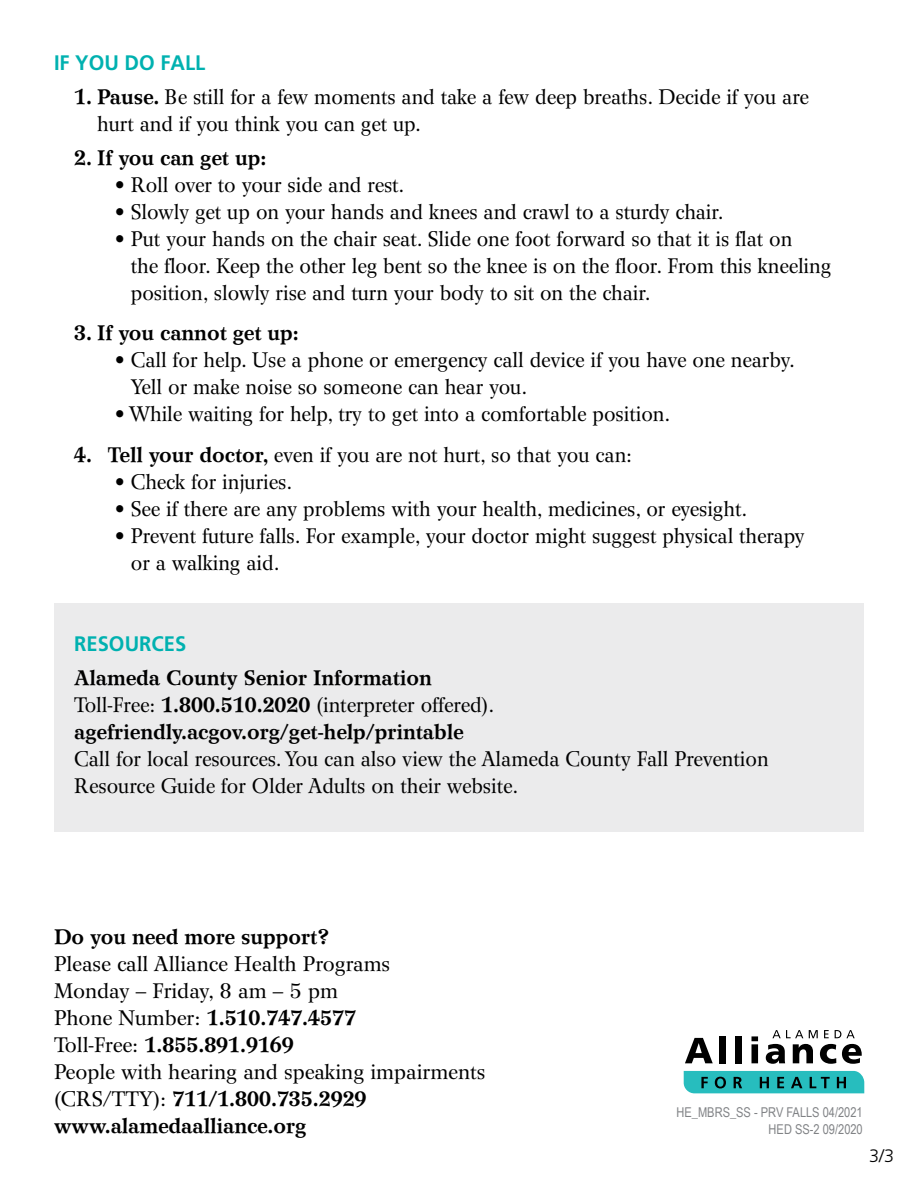
<style>
.page{position:relative;width:918px;height:1188px;background:#fff}
.page>*{position:absolute;margin:0;border:0;box-sizing:border-box;transform-origin:0 0}
.t1{font:21px/27px "Wilke";color:#000;scale:.96 1}
.t2{font:21px/27px "Wilke LT Std";color:#000;scale:.96 1}
.t3{font:700 21px/27px "Wilke LT";color:#000;scale:.96 1}
.t4{font:21px/27px "Wilke";color:#000}
.t5{font:700 21px "Frutiger";color:#00b1b0;scale:.96 1}
.t6{font:300 18px "Frutiger";color:#000}
.t7{font:13.5px/16.5px "Arial Narrow";color:#808285;text-align:right}
.s1{font-family:"Wilke LT";font-weight:700}
.s2{font-family:"Wilke";font-weight:400}
</style>
<div class="page">
<div style="left:54px;top:603px;width:810px;height:229px;background:#ebebec"></div>
<svg style="left:685px;top:1038px;width:28px;height:25px"></svg>
<div style="left:720px;top:1036px;width:6px;height:27px;background:#000"></div>
<div style="left:736px;top:1036px;width:6px;height:27px;background:#000"></div>
<svg style="left:752px;top:1036px;width:6px;height:27px"></svg>
<svg style="left:766px;top:1044px;width:19px;height:20px"></svg>
<svg style="left:793px;top:1044px;width:20px;height:19px"></svg>
<svg style="left:820px;top:1044px;width:16px;height:20px"></svg>
<svg style="left:842px;top:1044px;width:20px;height:20px"></svg>
<svg style="left:684px;top:1071px;width:180px;height:22px;background:#24a7a8"></svg>
<svg style="left:772px;top:1030px;width:31px;height:8px"></svg>
<svg style="left:809px;top:1030px;width:9px;height:8px"></svg>
<svg style="left:824px;top:1030px;width:5px;height:8px"></svg>
<svg style="left:835px;top:1030px;width:20px;height:8px"></svg>
<p class="t5" style="left:54px;top:51px;width:159px">IF YOU DO FALL</p>
<p class="t2" style="left:97px;top:83px;width:743px;text-indent:-23px"><span class="s1">1. Pause.</span> Be still for a few moments and take a few deep breaths. Decide if you are hurt and if you think you can get up.</p>
<p class="t3" style="left:74px;top:144px;width:202px">2. If you can get up:</p>
<p class="t1" style="left:115px;top:171px;width:303px">• Roll over to your side and rest.</p>
<p class="t1" style="left:115px;top:198px;width:636px">• Slowly get up on your hands and knees and crawl to a sturdy chair.</p>
<p class="t1" style="left:131px;top:225px;width:731px;text-indent:-16px">• Put your hands on the chair seat. Slide one foot forward so that it is flat on<br>the floor. Keep the other leg bent so the knee is on the floor. From this kneeling position, slowly rise and turn your body to sit on the chair.</p>
<p class="t3" style="left:74px;top:320px;width:236px">3. If you cannot get up:</p>
<p class="t1" style="left:131px;top:347px;width:693px;text-indent:-16px">• Call for help. Use a phone or emergency call device if you have one nearby.<br>Yell or make noise so someone can hear you.</p>
<p class="t1" style="left:115px;top:401px;width:580px">• While waiting for help, try to get into a comfortable position.</p>
<p class="t2" style="left:74px;top:441px;width:583px"><span class="s1">4. Tell your doctor,</span> even if you are not hurt, so that you can:</p>
<p class="t1" style="left:115px;top:468px;width:187px">• Check for injuries.</p>
<p class="t1" style="left:115px;top:495px;width:660px">• See if there are any problems with your health, medicines, or eyesight.</p>
<p class="t1" style="left:131px;top:522px;width:704px;text-indent:-16px">• Prevent future falls. For example, your doctor might suggest physical therapy or a walking aid.</p>
<p class="t5" style="left:74px;top:631px;width:118px">RESOURCES</p>
<p class="t3" style="left:74px;top:664px;width:374px">Alameda County Senior Information</p>
<p class="t2" style="left:74px;top:691px;width:439px">Toll-Free: <span class="s1">1.800.510.2020</span> (interpreter offered).</p>
<p class="t3" style="left:74px;top:718px;width:407px">agefriendly.acgov.org/get-help/printable</p>
<p class="t2" style="left:74px;top:745px;width:725px">Call for local resources. You can also view the Alameda County Fall Prevention<br>Resource Guide for Older Adults on their website.</p>
<p class="t3" style="left:54px;top:923px;width:289px">Do you need more support?</p>
<p class="t4" style="left:54px;top:950px;width:338px">Please call Alliance Health Programs<br>Monday – Friday, 8 am – 5 pm</p>
<p class="t3" style="left:54px;top:1004px;width:316px"><span class="s2">Phone Number:</span> 1.510.747.4577<br><span class="s2">Toll-Free:</span> 1.855.891.9169</p>
<p class="t4" style="left:54px;top:1058px;width:433px">People with hearing and speaking impairments</p>
<p class="t3" style="left:54px;top:1085px;width:327px"><span class="s2">(CRS/TTY):</span> 711/1.800.735.2929 www.alamedaalliance.org</p>
<p class="t7" style="left:677px;top:1104px;width:188px">HE_MBRS_SS - PRV FALLS 04/2021<br>HED SS-2 09/2020</p>
<p class="t6" style="left:869px;top:1145px;width:27px">3/3</p>
</div>
